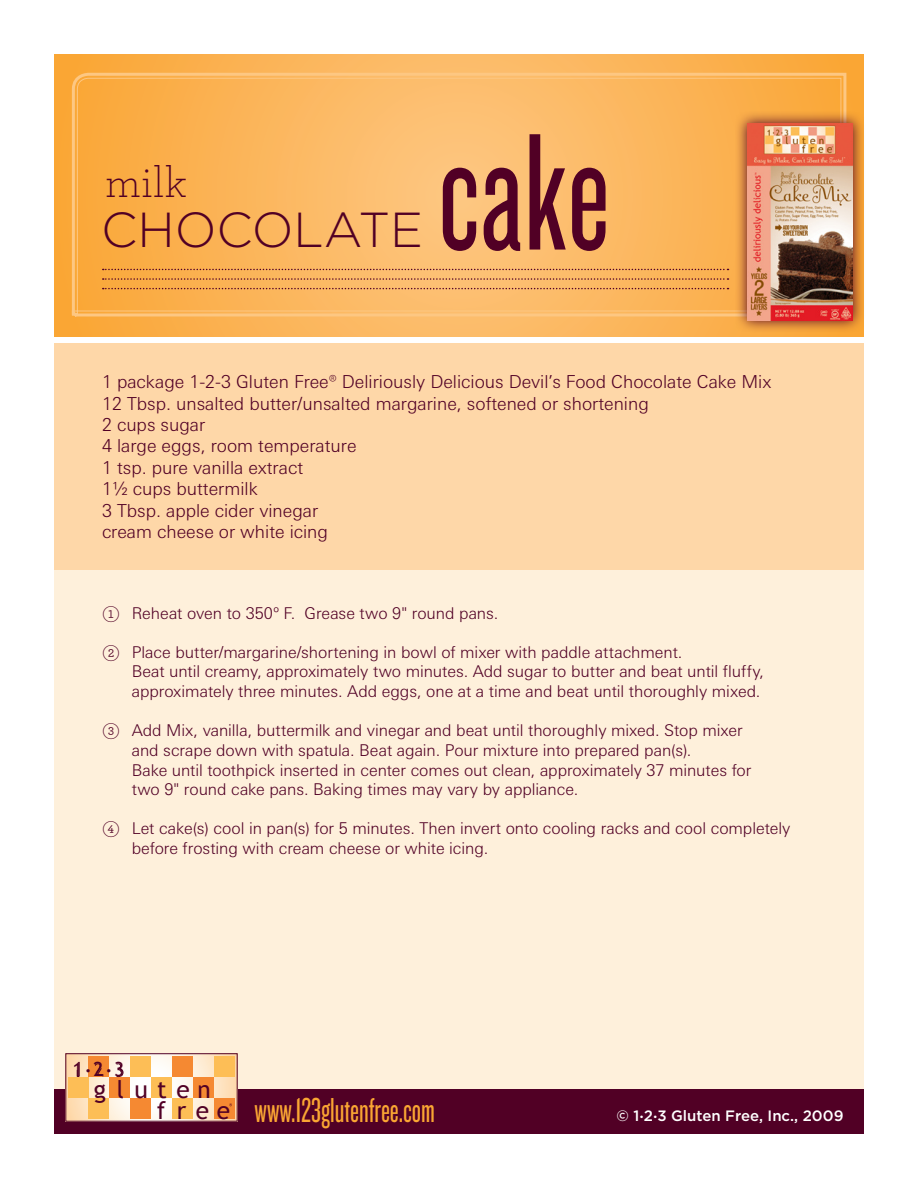
<style>
.page{position:relative;width:918px;height:1188px;background:#fff}
.page>*{position:absolute;margin:0;border:0;box-sizing:border-box;transform-origin:0 0}
.t1{font:173.1px "Knockout HTF27 Junior Bantamwt";color:#510025}
.t2{font:300 49.2px "Gotham";color:#510025}
.t3{font:300 43.8px "Archer";color:#510025}
.t4{font:36px "Knockout HTF27 Junior Bantamwt";color:#faa633}
.t5{font:24.45px "Trebuchet MS";letter-spacing:.39em;color:#510025}
.t6{font:19.5px "Trebuchet MS";color:#510025}
.t7{font:300 17.85px "Linotype Univers Basic";color:#510025}
.t8{font:300 16.2px/19.6px "Linotype Univers Basic";letter-spacing:-.005em;color:#510025}
.t9{font:500 15px "Gotham";color:#fff}
.s1{font-family:"Archer Numeric";font-weight:400}
.s2{font-size:11.55px}
.s3{font-size:9px}
</style>
<div class="page">
<svg style="left:54px;top:54px;width:810px;height:283px;background:#fab150"></svg>
<svg style="left:70px;top:71px;width:778px;height:247px;background:#fbbc69"></svg>
<svg style="left:71px;top:77px;width:771px;height:238px;background:#fbb75f"></svg>
<div style="left:54px;top:344px;width:810px;height:790px;background:#fef0db"></div>
<div style="left:54px;top:344px;width:810px;height:226px;background:#fed7a8"></div>
<div style="left:54px;top:1089px;width:810px;height:45px;background:#510025"></div>
<svg style="left:67px;top:1055px;width:169px;height:65px"></svg>
<div style="left:65px;top:1053px;width:173px;height:69px;border:1px solid #510025"></div>
<div style="left:214px;top:1056px;width:21px;height:21px;background:#fdbe56"></div>
<div style="left:88px;top:1056px;width:21px;height:21px;background:#f58932"></div>
<div style="left:130px;top:1056px;width:21px;height:21px;background:#fdbe56"></div>
<div style="left:172px;top:1056px;width:21px;height:21px;background:#f58932"></div>
<div style="left:68px;top:1077px;width:20px;height:21px;background:#fdbe56"></div>
<div style="left:109px;top:1077px;width:21px;height:21px;background:#f58932"></div>
<div style="left:151px;top:1077px;width:21px;height:21px;background:#fdbe56"></div>
<div style="left:193px;top:1077px;width:21px;height:21px;background:#f58932"></div>
<div style="left:88px;top:1098px;width:21px;height:21px;background:#fdbe56"></div>
<div style="left:130px;top:1098px;width:21px;height:21px;background:#f58932"></div>
<div style="left:172px;top:1098px;width:21px;height:21px;background:#fdbe56"></div>
<div style="left:214px;top:1098px;width:21px;height:21px;background:#f58932"></div>
<svg style="left:74px;top:1062px;width:5px;height:14px"></svg>
<svg style="left:95px;top:1063px;width:8px;height:13px"></svg>
<svg style="left:115px;top:1062px;width:8px;height:15px"></svg>
<svg style="left:734px;top:110px;width:130px;height:234px;background:#e1974e"></svg>
<img style="left:747px;top:123px;width:105px;height:197px">
<svg style="left:103px;top:278px;width:626px;height:2px"></svg>
<svg style="left:103px;top:269px;width:626px;height:1px"></svg>
<svg style="left:103px;top:288px;width:626px;height:1px"></svg>
<p class="t3" style="left:105px;top:155px;width:83px">milk</p>
<p class="t2" style="left:101px;top:203px;width:112px">CHOCO</p>
<p class="t2" style="left:294px;top:203px;width:131px">LATE</p>
<p class="t1" style="left:438px;top:108px;width:174px">cake</p>
<p class="t7" style="left:102px;top:371px;width:671px">1 package 1-2-3 Gluten Free® Deliriously Delicious Devil’s Food Chocolate Cake Mix</p>
<p class="t7" style="left:102px;top:393px;width:548px">12 Tbsp. unsalted butter/unsalted margarine, softened or shortening</p>
<p class="t7" style="left:102px;top:414px;width:105px">2 cups sugar</p>
<p class="t7" style="left:102px;top:436px;width:256px">4 large eggs, room temperature</p>
<p class="t7" style="left:102px;top:457px;width:203px">1 tsp. pure vanilla extract</p>
<p class="t7" style="left:102px;top:479px;width:157px">1½ cups buttermilk</p>
<p class="t7" style="left:102px;top:500px;width:218px">3 Tbsp. apple cider vinegar</p>
<p class="t7" style="left:102px;top:521px;width:228px">cream cheese or white icing</p>
<p class="t8" style="left:102px;top:603px;width:398px"><span class="s1">k</span> Reheat oven to 350º F. Grease two 9" round pans.</p>
<p class="t8" style="left:132px;top:642px;width:634px;text-indent:-30px"><span class="s1">l</span> Place butter/margarine/shortening in bowl of mixer with paddle attachment.<br>Beat until creamy, approximately two minutes. Add sugar to butter and beat until fluffy, approximately three minutes. Add eggs, one at a time and beat until thoroughly mixed.</p>
<p class="t8" style="left:132px;top:721px;width:621px;text-indent:-30px"><span class="s1">m</span> Add Mix, vanilla, buttermilk and vinegar and beat until thoroughly mixed. Stop mixer and scrape down with spatula. Beat again. Pour mixture into prepared pan(s).<br>Bake until toothpick inserted in center comes out clean, approximately 37 minutes for two 9" round cake pans. Baking times may vary by appliance.</p>
<p class="t8" style="left:132px;top:819px;width:660px;text-indent:-30px"><span class="s1">n</span> Let cake(s) cool in pan(s) for 5 minutes. Then invert onto cooling racks and cool completely before frosting with cream cheese or white icing.</p>
<p class="t6" style="left:73px;top:1058px;width:53px">1<span class="s2">•</span>2<span class="s2">•</span>3</p>
<h3 class="t5" style="left:94px;top:1075px;width:118px">g luten</h3>
<h3 class="t5" style="left:157px;top:1096px;width:75px">free</h3>
<p class="t4" style="left:255px;top:1093px;width:182px">www.123glutenfree.com</p>
<p class="t9" style="left:616px;top:1107px;width:229px">© 1<span class="s3">•</span>2<span class="s3">•</span>3 Gluten Free, Inc., 2009</p>
</div>
